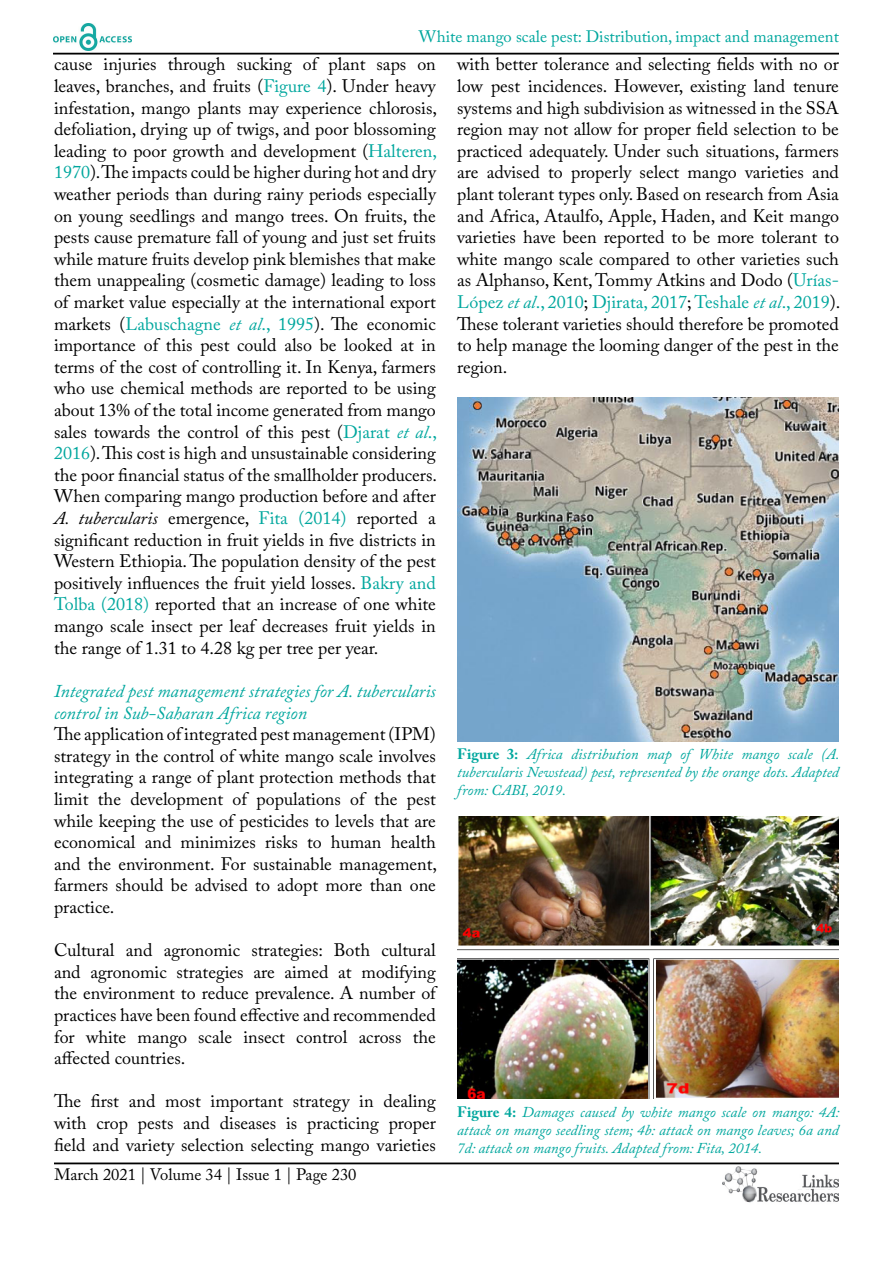
<style>
.page{position:relative;width:893px;height:1263px;background:#fff}
.page>*{position:absolute;margin:0;border:0;box-sizing:border-box;transform-origin:0 0}
.t1{font:18px/21.6px "Adobe Caslon Pro";color:#000;text-align:justify}
.t2{font:italic 18px/21.6px "Adobe Caslon Pro";color:#00a79e}
.t3{font:16.5px "Adobe Caslon Pro";color:#00a79e}
.t4{font:16.5px "Adobe Caslon Pro";color:#000}
.t5{font:italic 15px/18px "Adobe Caslon Pro";color:#00a79e;text-align:justify}
.s1{color:#00a79e}
.s2{font-style:italic;color:#00a79e}
.s3{font-style:italic}
.s4{font-weight:700;font-style:normal}
</style>
<div class="page">
<hr style="left:53px;top:53px;width:786px;height:2px;background:#000">
<hr style="left:54px;top:1162px;width:785px;height:2px;background:#000">
<img style="left:722px;top:1166px;width:117px;height:37px">
<img style="left:53px;top:24px;width:78px;height:27px">
<img style="left:457px;top:397px;width:382px;height:344px">
<img style="left:457px;top:816px;width:382px;height:283px">
<p class="t3" style="left:419px;top:27px;width:422px">White mango scale pest: Distribution, impact and management</p>
<p class="t1" style="left:54px;top:53px;width:385px">cause injuries through sucking of plant saps on leaves, branches, and fruits (<span class="s1">Figure 4</span>). Under heavy infestation, mango plants may experience chlorosis, defoliation, drying up of twigs, and poor blossoming leading to poor growth and development (<span class="s1">Halteren, 1970</span>). The impacts could be higher during hot and dry weather periods than during rainy periods especially on young seedlings and mango trees. On fruits, the pests cause premature fall of young and just set fruits while mature fruits develop pink blemishes that make them unappealing (cosmetic damage) leading to loss of market value especially at the international export markets (<span class="s1">Labuschagne</span> <span class="s2">et al</span><span class="s1">., 1995</span>). The economic importance of this pest could also be looked at in terms of the cost of controlling it. In Kenya, farmers who use chemical methods are reported to be using about 13% of the total income generated from mango sales towards the control of this pest (<span class="s1">Djarat</span> <span class="s2">et al</span><span class="s1">., 2016</span>). This cost is high and unsustainable considering the poor financial status of the smallholder producers.<br>When comparing mango production before and after <span class="s3">A. tubercularis</span> emergence, <span class="s1">Fita (2014)</span> reported a significant reduction in fruit yields in five districts in Western Ethiopia. The population density of the pest positively influences the fruit yield losses. <span class="s1">Bakry and Tolba (2018)</span> reported that an increase of one white mango scale insect per leaf decreases fruit yields in the range of 1.31 to 4.28 kg per tree per year.</p>
<p class="t2" style="left:54px;top:680px;width:383px">Integrated pest management strategies for A. tubercularis control in Sub-Saharan Africa region</p>
<p class="t1" style="left:54px;top:723px;width:385px">The application of integrated pest management (IPM) strategy in the control of white mango scale involves integrating a range of plant protection methods that limit the development of populations of the pest while keeping the use of pesticides to levels that are economical and minimizes risks to human health and the environment. For sustainable management, farmers should be advised to adopt more than one practice.</p>
<p class="t1" style="left:54px;top:939px;width:383px">Cultural and agronomic strategies: Both cultural and agronomic strategies are aimed at modifying the environment to reduce prevalence. A number of practices have been found effective and recommended for white mango scale insect control across the affected countries.</p>
<p class="t1" style="left:54px;top:1090px;width:383px">The first and most important strategy in dealing with crop pests and diseases is practicing proper field and variety selection selecting mango varieties</p>
<p class="t4" style="left:54px;top:1165px;width:304px">March 2021 | Volume 34 | Issue 1 | Page 230</p>
<p class="t1" style="left:457px;top:53px;width:385px">with better tolerance and selecting fields with no or low pest incidences. However, existing land tenure systems and high subdivision as witnessed in the SSA region may not allow for proper field selection to be practiced adequately. Under such situations, farmers are advised to properly select mango varieties and plant tolerant types only. Based on research from Asia and Africa, Ataulfo, Apple, Haden, and Keit mango varieties have been reported to be more tolerant to white mango scale compared to other varieties such as Alphanso, Kent, Tommy Atkins and Dodo (<span class="s1">Urías-López</span> <span class="s2">et al</span><span class="s1">., 2010</span>; <span class="s1">Djirata, 2017</span>; <span class="s1">Teshale</span> <span class="s2">et al</span><span class="s1">., 2019</span>).<br>These tolerant varieties should therefore be promoted to help manage the looming danger of the pest in the region.</p>
<p class="t5" style="left:457px;top:745px;width:384px"><span class="s4">Figure 3:</span> Africa distribution map of White mango scale (A. tubercularis Newstead) pest, represented by the orange dots. Adapted from: CABI, 2019.</p>
<p class="t5" style="left:457px;top:1103px;width:384px"><span class="s4">Figure 4:</span> Damages caused by white mango scale on mango: 4A: attack on mango seedling stem; 4b: attack on mango leaves; 6a and 7d: attack on mango fruits. Adapted from: Fita, 2014.</p>
</div>
